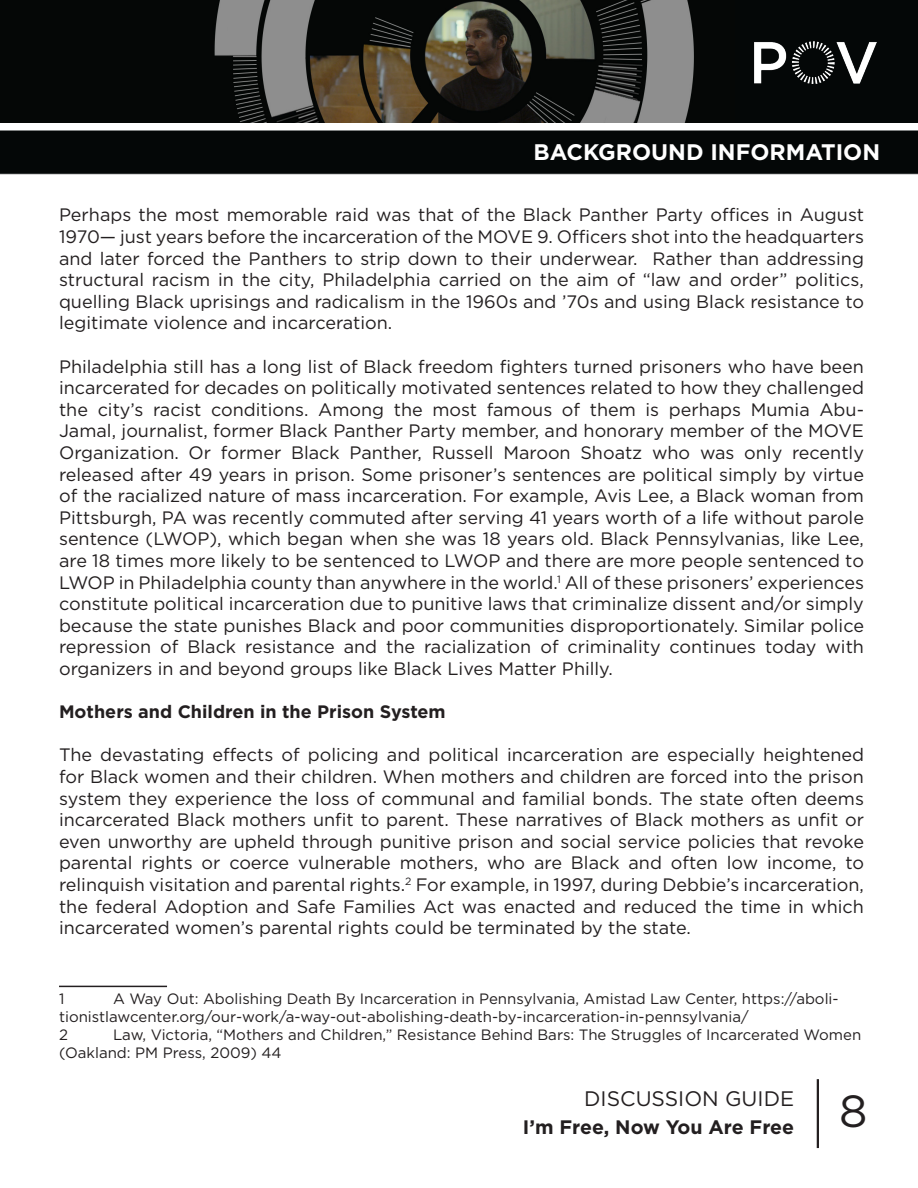
<style>
.page{position:relative;width:918px;height:1188px;background:#fff}
.page>*{position:absolute;margin:0;border:0;box-sizing:border-box;transform-origin:0 0}
.t1{font:45px "Gotham";color:#231f20}
.t2{font:700 22.5px "Gotham";color:#fff}
.t3{font:21px "Gotham";color:#231f20}
.t4{font:700 19.5px "Gotham";color:#231f20}
.t5{font:18px/21.6px "Gotham";color:#231f20;text-align:justify}
.t6{font:700 18px "Gotham";color:#231f20}
.t7{font:15px/18px "Gotham";color:#231f20}
</style>
<div class="page">
<img style="left:0;top:122px;width:918px;height:53px">
<hr style="left:817px;top:1079px;width:2px;height:69px;background:#231f20">
<div style="left:734px;top:0;width:184px;height:122px;background:#040707"></div>
<img style="left:755px;top:42px;width:121px;height:42px">
<hr style="left:59px;top:986px;width:108px;height:1px;background:#231f20">
<img style="left:0;top:0;width:734px;height:122px">
<p class="t2" style="left:533px;top:137px;width:348px">BACKGROUND INFORMATION</p>
<p class="t5" style="left:59px;top:204px;width:807px">Perhaps the most memorable raid was that of the Black Panther Party offices in August 1970— just years before the incarceration of the MOVE 9. Officers shot into the headquarters and later forced the Panthers to strip down to their underwear. Rather than addressing structural racism in the city, Philadelphia carried on the aim of “law and order” politics, quelling Black uprisings and radicalism in the 1960s and ’70s and using Black resistance to legitimate violence and incarceration.</p>
<p class="t5" style="left:59px;top:355px;width:807px">Philadelphia still has a long list of Black freedom fighters turned prisoners who have been incarcerated for decades on politically motivated sentences related to how they challenged the city’s racist conditions. Among the most famous of them is perhaps Mumia Abu-Jamal, journalist, former Black Panther Party member, and honorary member of the MOVE Organization. Or former Black Panther, Russell Maroon Shoatz who was only recently released after 49 years in prison. Some prisoner’s sentences are political simply by virtue of the racialized nature of mass incarceration. For example, Avis Lee, a Black woman from Pittsburgh, PA was recently commuted after serving 41 years worth of a life without parole sentence (LWOP), which began when she was 18 years old. Black Pennsylvanias, like Lee, are 18 times more likely to be sentenced to LWOP and there are more people sentenced to LWOP in Philadelphia county than anywhere in the world.<sup>1</sup> All of these prisoners’ experiences constitute political incarceration due to punitive laws that criminalize dissent and/or simply because the state punishes Black and poor communities disproportionately. Similar police repression of Black resistance and the racialization of criminality continues today with organizers in and beyond groups like Black Lives Matter Philly.</p>
<p class="t6" style="left:59px;top:700px;width:388px">Mothers and Children in the Prison System</p>
<p class="t5" style="left:59px;top:744px;width:807px">The devastating effects of policing and political incarceration are especially heightened for Black women and their children. When mothers and children are forced into the prison system they experience the loss of communal and familial bonds. The state often deems incarcerated Black mothers unfit to parent. These narratives of Black mothers as unfit or even unworthy are upheld through punitive prison and social service policies that revoke parental rights or coerce vulnerable mothers, who are Black and often low income, to relinquish visitation and parental rights.<sup>2</sup> For example, in 1997, during Debbie’s incarceration, the federal Adoption and Safe Families Act was enacted and reduced the time in which incarcerated women’s parental rights could be terminated by the state.</p>
<p class="t7" style="left:59px;top:990px;width:781px;text-indent:54px">A Way Out: Abolishing Death By Incarceration in Pennsylvania, Amistad Law Center, https://aboli&shy;tionistlawcenter.org/our-work/a-way-out-abolishing-death-by-incarceration-in-pennsylvania/</p>
<p class="t7" style="left:59px;top:1026px;width:10px">2</p>
<p class="t7" style="left:59px;top:990px;width:7px">1</p>
<p class="t7" style="left:59px;top:1026px;width:804px;text-indent:54px">Law, Victoria, “Mothers and Children,” Resistance Behind Bars: The Struggles of Incarcerated Women (Oakland: PM Press, 2009) 44</p>
<p class="t3" style="left:584px;top:1085px;width:211px">DISCUSSION GUIDE</p>
<p class="t4" style="left:523px;top:1114px;width:273px">I’m Free, Now You Are Free</p>
<p class="t1" style="left:839px;top:1082px;width:30px">8</p>
</div>
